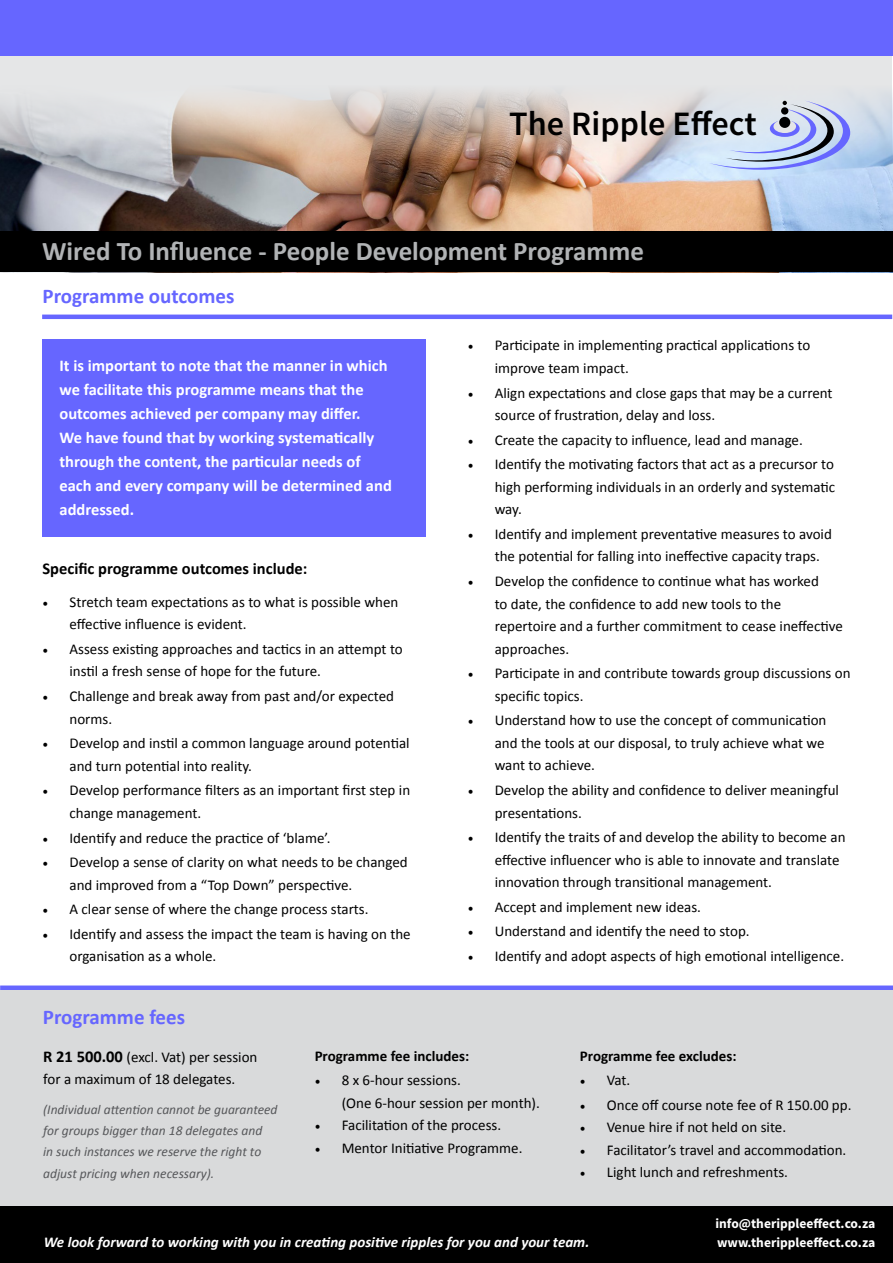
<style>
.page{position:relative;width:893px;height:1263px;background:#fff}
.page>*{position:absolute;margin:0;border:0;box-sizing:border-box;transform-origin:0 0}
.t1{font:600 34.2px "Source Sans Pro";color:#000}
.t2{font:700 27px "Calibri";color:#b1b3b5}
.t3{font:700 21px "Calibri";color:#66f}
.t4{font:700 16.5px/24px "Calibri";color:#fff}
.t5{font:700 16.5px "Calibri";color:#000}
.t6{font:15px/22.5px "Calibri";color:#000}
.t7{font:italic 700 15px "Calibri";color:#fff}
.t8{font:700 15px "Calibri";color:#000}
.t9{font:italic 13.5px/21px "Calibri";color:#56575a}
.t10{font:700 13.5px "Source Sans Pro";color:#fff}
.s1{font-family:"Minion Pro"}
.s2{font-weight:700;font-size:16.5px}
</style>
<div class="page">
<div style="left:42px;top:339px;width:383px;height:197px;background:#66f"></div>
<hr style="left:42px;top:315px;width:850px;height:4px;background:#66f">
<div style="left:0;top:985px;width:893px;height:5px;background:#66f"></div>
<div style="left:0;top:990px;width:893px;height:230px;background:#d9dadb"></div>
<div style="left:0;top:1206px;width:892px;height:57px;background:#000"></div>
<img style="left:0;top:38px;width:893px;height:194px">
<svg style="left:709px;top:101px;width:141px;height:69px;background:#bbc7e5"></svg>
<div style="left:0;top:0;width:892px;height:55px;background:#66f"></div>
<div style="left:0;top:232px;width:893px;height:40px;background:#000"></div>
<h1 class="t1" style="left:509px;top:102px;width:249px">The Ripple Effect</h1>
<h2 class="t2" style="left:42px;top:234px;width:603px">Wired To Influence - People Development Programme</h2>
<h3 class="t3" style="left:43px;top:282px;width:194px">Programme outcomes</h3>
<p class="t4" style="left:60px;top:353px;width:334px">It is important to note that the manner in which we facilitate this programme means that the outcomes achieved per company may differ.<br>We have found that by working systematically through the content, the particular needs of each and every company will be determined and addressed.</p>
<p class="t5" style="left:43px;top:558px;width:266px">Specific programme outcomes include:</p>
<p class="t6" style="left:70px;top:591px;width:330px;text-indent:-27px"><span class="s1">•</span> Stretch team expectations as to what is possible when effective influence is evident.</p>
<p class="t6" style="left:70px;top:638px;width:335px;text-indent:-27px"><span class="s1">•</span> Assess existing approaches and tactics in an attempt to instil a fresh sense of hope for the future.</p>
<p class="t6" style="left:70px;top:685px;width:326px;text-indent:-27px"><span class="s1">•</span> Challenge and break away from past and/or expected norms.</p>
<p class="t6" style="left:70px;top:732px;width:342px;text-indent:-27px"><span class="s1">•</span> Develop and instil a common language around potential and turn potential into reality.</p>
<p class="t6" style="left:70px;top:779px;width:342px;text-indent:-27px"><span class="s1">•</span> Develop performance filters as an important first step in change management.</p>
<p class="t6" style="left:43px;top:826px;width:290px"><span class="s1">•</span> Identify and reduce the practice of ‘blame’.</p>
<p class="t6" style="left:70px;top:851px;width:340px;text-indent:-27px"><span class="s1">•</span> Develop a sense of clarity on what needs to be changed and improved from a “Top Down” perspective.</p>
<p class="t6" style="left:43px;top:898px;width:328px"><span class="s1">•</span> A clear sense of where the change process starts.</p>
<p class="t6" style="left:70px;top:923px;width:343px;text-indent:-27px"><span class="s1">•</span> Identify and assess the impact the team is having on the organisation as a whole.</p>
<p class="t6" style="left:495px;top:334px;width:317px;text-indent:-27px"><span class="s1">•</span> Participate in implementing practical applications to improve team impact.</p>
<p class="t6" style="left:495px;top:381px;width:339px;text-indent:-27px"><span class="s1">•</span> Align expectations and close gaps that may be a current source of frustration, delay and loss.</p>
<p class="t6" style="left:468px;top:428px;width:337px"><span class="s1">•</span> Create the capacity to influence, lead and manage.</p>
<p class="t6" style="left:495px;top:453px;width:342px;text-align:justify;text-indent:-27px"><span class="s1">•</span> Identify the motivating factors that act as a precursor to high performing individuals in an orderly and systematic way.</p>
<p class="t6" style="left:495px;top:523px;width:339px;text-indent:-27px"><span class="s1">•</span> Identify and implement preventative measures to avoid the potential for falling into ineffective capacity traps.</p>
<p class="t6" style="left:495px;top:570px;width:350px;text-indent:-27px"><span class="s1">•</span> Develop the confidence to continue what has worked<br>to date, the confidence to add new tools to the repertoire and a further commitment to cease ineffective approaches.</p>
<p class="t6" style="left:495px;top:662px;width:357px;text-indent:-27px"><span class="s1">•</span> Participate in and contribute towards group discussions on specific topics.</p>
<p class="t6" style="left:495px;top:709px;width:333px;text-indent:-27px"><span class="s1">•</span> Understand how to use the concept of communication and the tools at our disposal, to truly achieve what we want to achieve.</p>
<p class="t6" style="left:495px;top:779px;width:346px;text-indent:-27px"><span class="s1">•</span> Develop the ability and confidence to deliver meaningful presentations.</p>
<p class="t6" style="left:495px;top:826px;width:352px;text-indent:-27px"><span class="s1">•</span> Identify the traits of and develop the ability to become an effective influencer who is able to innovate and translate innovation through transitional management.</p>
<p class="t6" style="left:468px;top:895px;width:235px"><span class="s1">•</span> Accept and implement new ideas.</p>
<p class="t6" style="left:468px;top:920px;width:283px"><span class="s1">•</span> Understand and identify the need to stop.</p>
<p class="t6" style="left:468px;top:945px;width:378px"><span class="s1">•</span> Identify and adopt aspects of high emotional intelligence.</p>
<h3 class="t3" style="left:43px;top:1003px;width:144px">Programme fees</h3>
<p class="t6" style="left:43px;top:1045px;width:216px"><span class="s2">R 21 500.00</span> (excl. Vat) per session for a maximum of 18 delegates.</p>
<p class="t9" style="left:43px;top:1098px;width:236px">(Individual attention cannot be guaranteed for groups bigger than 18 delegates and<br>in such instances we reserve the right to</p>
<p class="t9" style="left:43px;top:1163px;width:173px">adjust pricing when necessary).</p>
<p class="t8" style="left:315px;top:1046px;width:156px">Programme fee includes:</p>
<p class="t6" style="left:342px;top:1069px;width:200px;text-indent:-27px"><span class="s1">•</span> 8 x 6-hour sessions.<br>(One 6-hour session per month).</p>
<p class="t6" style="left:315px;top:1114px;width:188px"><span class="s1">•</span> Facilitation of the process.</p>
<p class="t6" style="left:315px;top:1136px;width:209px"><span class="s1">•</span> Mentor Initiative Programme.</p>
<p class="t8" style="left:580px;top:1046px;width:158px">Programme fee excludes:</p>
<p class="t6" style="left:580px;top:1069px;width:52px"><span class="s1">•</span> Vat.</p>
<p class="t6" style="left:580px;top:1093px;width:273px"><span class="s1">•</span> Once off course note fee of R 150.00 pp.</p>
<p class="t6" style="left:580px;top:1116px;width:208px"><span class="s1">•</span> Venue hire if not held on site.</p>
<p class="t6" style="left:580px;top:1138px;width:268px"><span class="s1">•</span> Facilitator’s travel and accommodation.</p>
<p class="t6" style="left:580px;top:1161px;width:210px"><span class="s1">•</span> Light lunch and refreshments.</p>
<p class="t10" style="left:715px;top:1215px;width:161px">info@therippleeffect.co.za</p>
<p class="t7" style="left:44px;top:1232px;width:547px">We look forward to working with you in creating positive ripples for you and your team.</p>
<p class="t10" style="left:717px;top:1234px;width:160px">www.therippleeffect.co.za</p>
</div>
